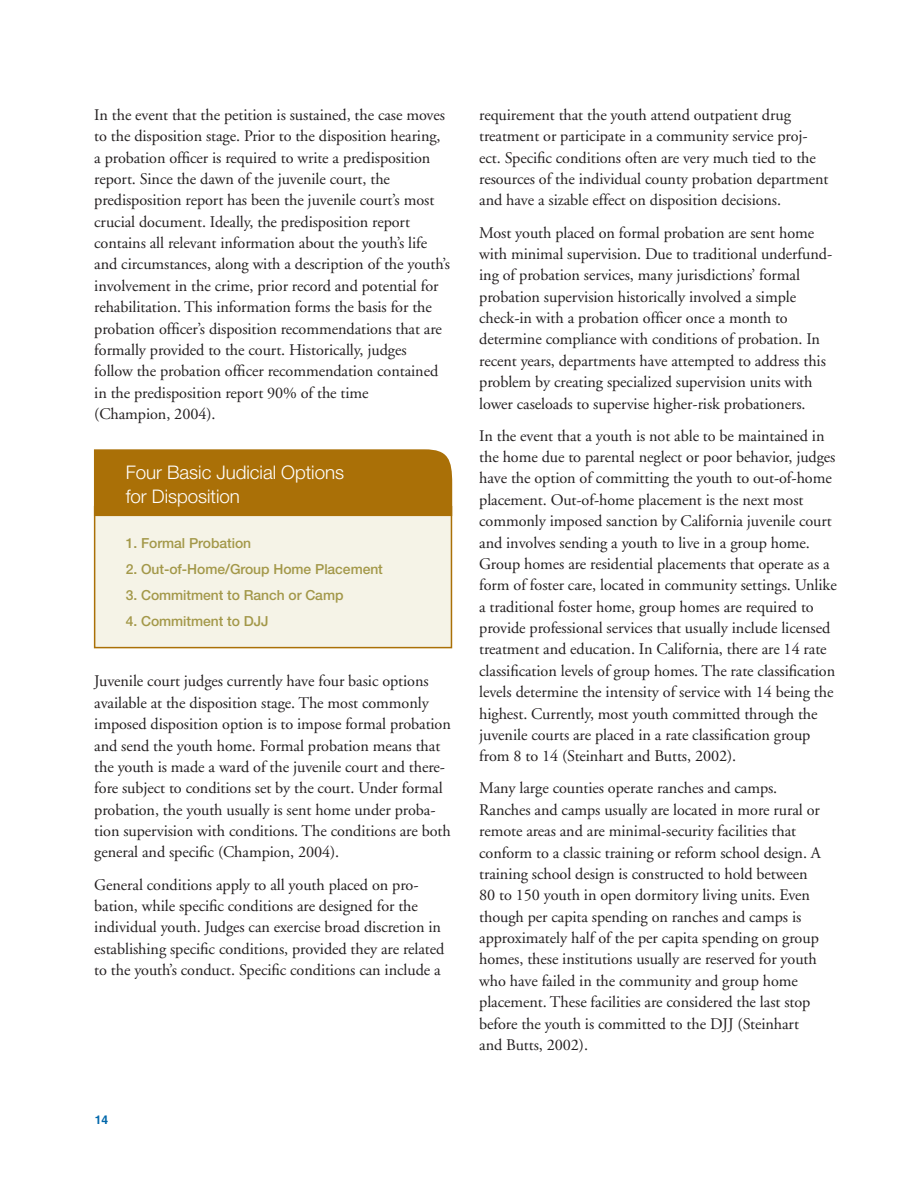
<style>
.page{position:relative;width:918px;height:1188px;background:#fff}
.page>*{position:absolute;margin:0;border:0;box-sizing:border-box;transform-origin:0 0}
.Sidebar_Heads{font:300 18.75px/24px "Helvetica Neue";letter-spacing:-.005em;color:#fff}
.t1{font:16.2px/21.3px "Adobe Garamond";letter-spacing:-.005em;color:#231f20}
.Sidebar_text{font:500 13.8px "Helvetica Neue";letter-spacing:-.005em;color:#a39849}
.t2{font:700 12px "Helvetica";color:#0067aa}
</style>
<div class="page">
<div style="left:94px;top:506px;width:358px;height:142px;background:#f5f3e7;border:2px solid #aa7007"></div>
<div style="left:94px;top:449px;width:358px;height:67px;background:#aa7007"></div>
<p class="t1" style="left:94px;top:104px;width:357px">In the event that the petition is sustained, the case moves to the disposition stage. Prior to the disposition hearing, a probation officer is required to write a predisposition report. Since the dawn of the juvenile court, the predisposition report has been the juvenile court’s most crucial document. Ideally, the predisposition report contains all relevant information about the youth’s life and circumstances, along with a description of the youth’s involvement in the crime, prior record and potential for rehabilitation. This information forms the basis for the probation officer’s disposition recommendations that are formally provided to the court. Historically, judges<br>follow the probation officer recommendation contained in the predisposition report 90% of the time<br>(Champion, 2004).</p>
<p class="Sidebar_Heads" style="left:126px;top:460px;width:220px">Four Basic Judicial Options for Disposition</p>
<p class="Sidebar_text" style="left:126px;top:535px;width:127px">1. Formal Probation</p>
<p class="Sidebar_text" style="left:126px;top:561px;width:259px">2. Out-of-Home/Group Home Placement</p>
<p class="Sidebar_text" style="left:126px;top:586px;width:219px">3. Commitment to Ranch or Camp</p>
<p class="Sidebar_text" style="left:126px;top:612px;width:144px">4. Commitment to DJJ</p>
<p class="t1" style="left:94px;top:671px;width:358px">Juvenile court judges currently have four basic options available at the disposition stage. The most commonly imposed disposition option is to impose formal probation and send the youth home. Formal probation means that the youth is made a ward of the juvenile court and there&shy;fore subject to conditions set by the court. Under formal probation, the youth usually is sent home under proba&shy;tion supervision with conditions. The conditions are both general and specific (Champion, 2004).</p>
<p class="t1" style="left:94px;top:874px;width:352px">General conditions apply to all youth placed on pro&shy;bation, while specific conditions are designed for the individual youth. Judges can exercise broad discretion in establishing specific conditions, provided they are related to the youth’s conduct. Specific conditions can include a</p>
<p class="t2" style="left:95px;top:1113px;width:15px">14</p>
<p class="t1" style="left:479px;top:104px;width:351px">requirement that the youth attend outpatient drug treatment or participate in a community service proj&shy;ect. Specific conditions often are very much tied to the resources of the individual county probation department and have a sizable effect on disposition decisions.</p>
<p class="t1" style="left:479px;top:222px;width:355px">Most youth placed on formal probation are sent home with minimal supervision. Due to traditional underfund&shy;ing of probation services, many jurisdictions’ formal probation supervision historically involved a simple check-in with a probation officer once a month to determine compliance with conditions of probation. In recent years, departments have attempted to address this problem by creating specialized supervision units with lower caseloads to supervise higher-risk probationers.</p>
<p class="t1" style="left:479px;top:425px;width:359px">In the event that a youth is not able to be maintained in the home due to parental neglect or poor behavior, judges have the option of committing the youth to out-of-home placement. Out-of-home placement is the next most commonly imposed sanction by California juvenile court and involves sending a youth to live in a group home.<br>Group homes are residential placements that operate as a form of foster care, located in community settings. Unlike a traditional foster home, group homes are required to provide professional services that usually include licensed treatment and education. In California, there are 14 rate classification levels of group homes. The rate classification levels determine the intensity of service with 14 being the highest. Currently, most youth committed through the juvenile courts are placed in a rate classification group from 8 to 14 (Steinhart and Butts, 2002).</p>
<p class="t1" style="left:479px;top:778px;width:343px">Many large counties operate ranches and camps.<br>Ranches and camps usually are located in more rural or remote areas and are minimal-security facilities that conform to a classic training or reform school design. A training school design is constructed to hold between 80 to 150 youth in open dormitory living units. Even though per capita spending on ranches and camps is approximately half of the per capita spending on group homes, these institutions usually are reserved for youth who have failed in the community and group home placement. These facilities are considered the last stop before the youth is committed to the DJJ (Steinhart and Butts, 2002).</p>
</div>
